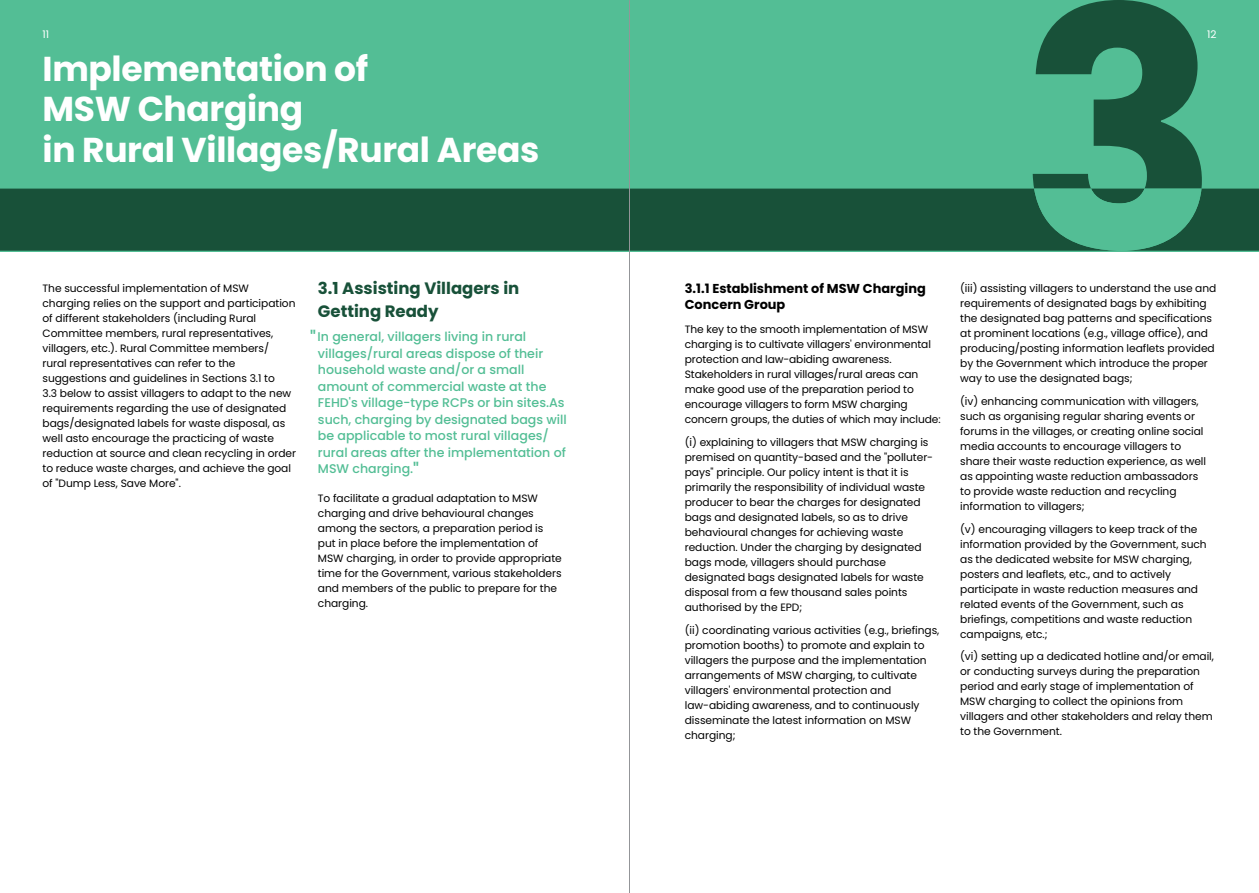
<style>
.page{position:relative;width:1259px;height:893px;background:#fff}
.page>*{position:absolute;margin:0;border:0;box-sizing:border-box;transform-origin:0 0}
.t1{font:700 34.5px/40.5px "Poppins";letter-spacing:-.01em;color:#fff}
.t2{font:700 16.5px/22.5px "Poppins";color:#185139}
.t3{font:700 12.9px/16.5px "Poppins";color:#000}
.t4{font:500 12.6px/16.5px "Poppins";color:#53be95}
.t5{font:10.65px/15px "Poppins";letter-spacing:-.005em;color:#000}
.t6{font:10.5px "Poppins";color:#fff}
.s1{font-size:20.4px}
</style>
<div class="page">
<div style="left:0;top:0;width:1032px;height:189px;background:#53be95"></div>
<div style="left:0;top:189px;width:1032px;height:62px;background:#185139"></div>
<svg style="left:1032px;top:0;width:227px;height:251px;background:#3a906e"></svg>
<hr style="left:629px;top:0;width:1px;height:893px;background:#939598">
<p class="t6" style="left:43px;top:28px;width:8px">11</p>
<p class="t6" style="left:1207px;top:28px;width:11px">12</p>
<h1 class="t1" style="left:43px;top:49px;width:498px">Implementation of<br>MSW Charging<br>in Rural Villages/Rural Areas</h1>
<p class="t5" style="left:43px;top:281px;width:255px">The successful implementation of MSW charging relies on the support and participation of different stakeholders (including Rural Committee members, rural representatives, villagers, etc.). Rural Committee members/<br>rural representatives can refer to the suggestions and guidelines in Sections 3.1 to<br>3.3 below to assist villagers to adapt to the new requirements regarding the use of designated bags/designated labels for waste disposal, as well asto encourage the practicing of waste reduction at source and clean recycling in order to reduce waste charges, and achieve the goal of "Dump Less, Save More".</p>
<h2 class="t2" style="left:318px;top:277px;width:203px">3.1 Assisting Villagers in<br>Getting Ready</h2>
<p class="t4" style="left:318px;top:328px;width:250px;text-indent:-8px"><span class="s1">"</span> In general, villagers living in rural villages/rural areas dispose of their household waste and/or a small amount of commercial waste at the FEHD's village-type RCPs or bin sites.As such, charging by designated bags will be applicable to most rural villages/ rural areas after the implementation of MSW charging.<span class="s1">"</span></p>
<p class="t5" style="left:318px;top:491px;width:245px">To facilitate a gradual adaptation to MSW charging and drive behavioural changes among the sectors, a preparation period is put in place before the implementation of MSW charging, in order to provide appropriate time for the Government, various stakeholders and members of the public to prepare for the charging.</p>
<p class="t3" style="left:685px;top:280px;width:243px">3.1.1 Establishment of MSW Charging<br>Concern Group</p>
<p class="t5" style="left:685px;top:322px;width:257px">The key to the smooth implementation of MSW charging is to cultivate villagers' environmental protection and law-abiding awareness.<br>Stakeholders in rural villages/rural areas can make good use of the preparation period to encourage villagers to form MSW charging concern groups, the duties of which may include:</p>
<p class="t5" style="left:685px;top:435px;width:250px">(i) explaining to villagers that MSW charging is premised on quantity-based and the "polluter&shy;pays" principle. Our policy intent is that it is primarily the responsibility of individual waste producer to bear the charges for designated bags and designated labels, so as to drive behavioural changes for achieving waste reduction. Under the charging by designated bags mode, villagers should purchase designated bags designated labels for waste disposal from a few thousand sales points authorised by the EPD;</p>
<p class="t5" style="left:685px;top:622px;width:256px">(ii) coordinating various activities (e.g., briefings, promotion booths) to promote and explain to villagers the purpose and the implementation arrangements of MSW charging, to cultivate villagers' environmental protection and law-abiding awareness, and to continuously disseminate the latest information on MSW charging;</p>
<p class="t5" style="left:960px;top:281px;width:258px">(iii) assisting villagers to understand the use and requirements of designated bags by exhibiting the designated bag patterns and specifications at prominent locations (e.g., village office), and producing/posting information leaflets provided by the Government which introduce the proper way to use the designated bags;</p>
<p class="t5" style="left:960px;top:394px;width:247px">(iv) enhancing communication with villagers, such as organising regular sharing events or forums in the villages, or creating online social media accounts to encourage villagers to share their waste reduction experience, as well as appointing waste reduction ambassadors to provide waste reduction and recycling information to villagers;</p>
<p class="t5" style="left:960px;top:521px;width:248px">(v) encouraging villagers to keep track of the information provided by the Government, such as the dedicated website for MSW charging, posters and leaflets, etc., and to actively participate in waste reduction measures and related events of the Government, such as briefings, competitions and waste reduction campaigns, etc.;</p>
<p class="t5" style="left:960px;top:649px;width:255px">(vi) setting up a dedicated hotline and/or email, or conducting surveys during the preparation period and early stage of implementation of MSW charging to collect the opinions from villagers and other stakeholders and relay them to the Government.</p>
</div>
